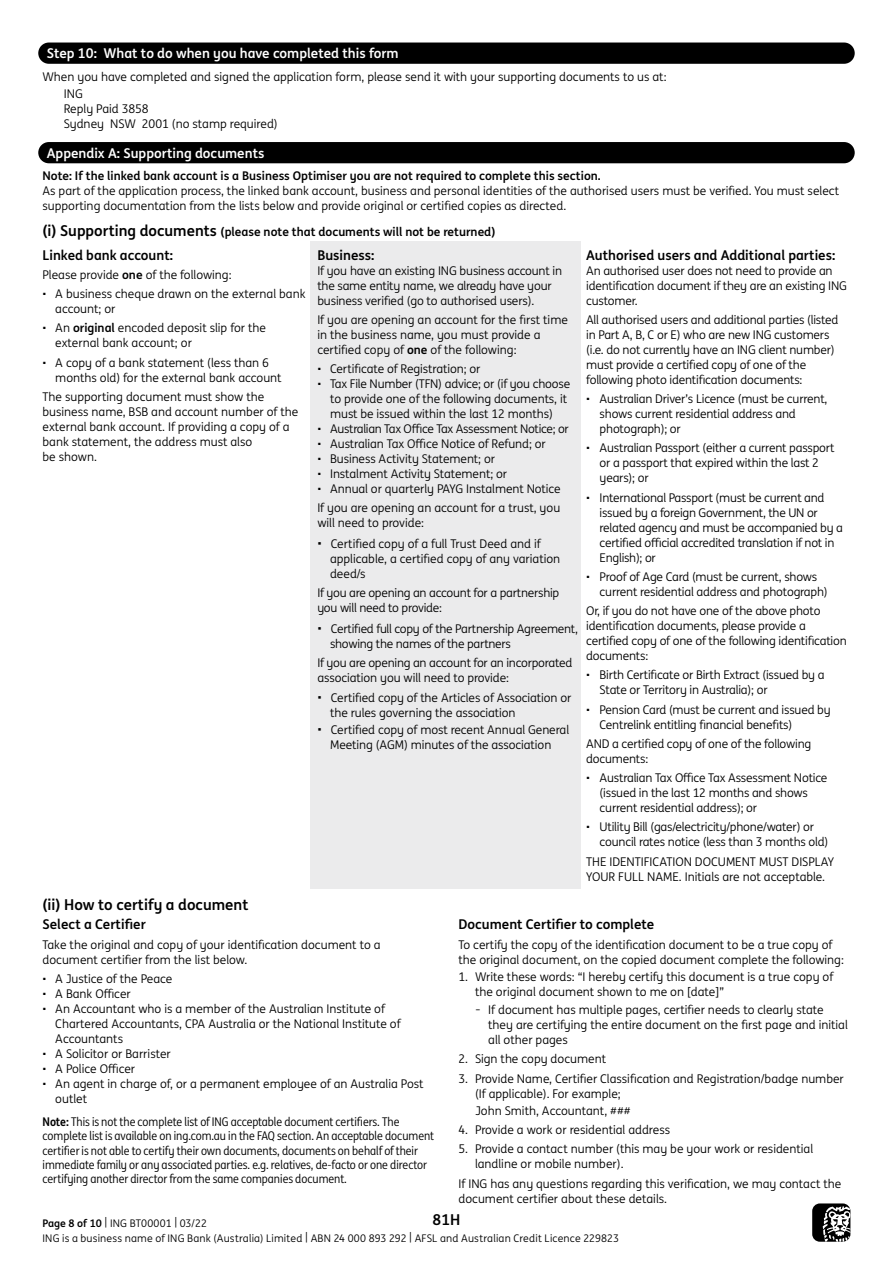
<style>
.page{position:relative;width:893px;height:1263px;background:#fff}
.page>*{position:absolute;margin:0;border:0;box-sizing:border-box;transform-origin:0 0}
.t1{font:700 15px "ING Me";color:#000}
.t2{font:700 13.5px "ING Me";color:#000}
.t3{font:700 13.5px "ING Me";color:#fff}
.t4{font:12px/15px "ING Me";letter-spacing:-.005em;color:#000}
.t5{font:12px/14.4px "ING Me Narrow";color:#000}
.t6{font:700 12px "ING Me";color:#000}
.t7{font:12px "ING Me";letter-spacing:-.025em;color:#000}
.t8{font:10.5px/15px "ING Me";letter-spacing:.015em;color:#000}
.s1{font-size:15px}
.s2{font-weight:700}
.s3{font-size:13.5px}
</style>
<div class="page">
<div style="left:812px;top:1203px;width:38px;height:39px;background:#000;border-radius:8px"></div>
<svg style="left:823px;top:1206px;width:27px;height:36px"></svg>
<div style="left:310px;top:242px;width:271px;height:647px;background:#ebebec"></div>
<div style="left:38px;top:43px;width:817px;height:21px;background:#000;border-radius:11px"></div>
<div style="left:38px;top:142px;width:817px;height:21px;background:#000;border-radius:11px"></div>
<p class="t3" style="left:47px;top:43px;width:353px">Step 10: What to do when you have completed this form</p>
<p class="t4" style="left:64px;top:68px;width:604px;line-height:17.1px;text-indent:-21px">When you have completed and signed the application form, please send it with your supporting documents to us at:<br>ING</p>
<p class="t4" style="left:64px;top:101px;width:215px">Reply Paid 3858<br>Sydney NSW 2001 (no stamp required)</p>
<p class="t3" style="left:47px;top:142px;width:219px">Appendix A: Supporting documents</p>
<p class="t6" style="left:43px;top:166px;width:560px">Note: If the linked bank account is a Business Optimiser you are not required to complete this section.</p>
<p class="t4" style="left:43px;top:182px;width:798px">As part of the application process, the linked bank account, business and personal identities of the authorised users must be verified. You must select supporting documentation from the lists below and provide original or certified copies as directed.</p>
<p class="t6" style="left:43px;top:222px;width:454px"><span class="s1">(i) Supporting documents</span> (please note that documents will not be returned)</p>
<p class="t2" style="left:43px;top:244px;width:132px">Linked bank account:</p>
<p class="t4" style="left:43px;top:267px;width:191px">Please provide <span class="s2">one</span> of the following:</p>
<p class="t4" style="left:55px;top:286px;width:252px;text-indent:-13px">• A business cheque drawn on the external bank account; or</p>
<p class="t4" style="left:55px;top:320px;width:212px;text-indent:-13px">• An <span class="s2">original</span> encoded deposit slip for the external bank account; or</p>
<p class="t4" style="left:55px;top:354px;width:228px;text-indent:-13px">• A copy of a bank statement (less than 6 months old) for the external bank account</p>
<p class="t4" style="left:43px;top:389px;width:257px">The supporting document must show the business name, BSB and account number of the external bank account. If providing a copy of a bank statement, the address must also<br>be shown.</p>
<p class="t2" style="left:586px;top:244px;width:251px">Authorised users and Additional parties:</p>
<p class="t4" style="left:586px;top:262px;width:262px">An authorised user does not need to provide an identification document if they are an existing ING customer.</p>
<p class="t4" style="left:586px;top:312px;width:254px">All authorised users and additional parties (listed in Part A, B, C or E) who are new ING customers (i.e. do not currently have an ING client number) must provide a certified copy of one of the following photo identification documents:</p>
<p class="t4" style="left:600px;top:391px;width:229px;text-indent:-14px">• Australian Driver’s Licence (must be current, shows current residential address and photograph); or</p>
<p class="t4" style="left:600px;top:440px;width:236px;text-indent:-14px">• Australian Passport (either a current passport or a passport that expired within the last 2 years); or</p>
<p class="t4" style="left:600px;top:489px;width:245px;text-indent:-14px">• International Passport (must be current and issued by a foreign Government, the UN or related agency and must be accompanied by a certified official accredited translation if not in English); or</p>
<p class="t4" style="left:600px;top:569px;width:230px;text-indent:-14px">• Proof of Age Card (must be current, shows current residential address and photograph)</p>
<p class="t4" style="left:586px;top:603px;width:262px">Or, if you do not have one of the above photo identification documents, please provide a certified copy of one of the following identification documents:</p>
<p class="t4" style="left:600px;top:667px;width:226px;text-indent:-14px">• Birth Certificate or Birth Extract (issued by a<br>State or Territory in Australia); or</p>
<p class="t4" style="left:600px;top:701px;width:232px;text-indent:-14px">• Pension Card (must be current and issued by<br>Centrelink entitling financial benefits)</p>
<p class="t4" style="left:586px;top:736px;width:227px">AND a certified copy of one of the following documents:</p>
<p class="t4" style="left:600px;top:770px;width:229px;text-indent:-14px">• Australian Tax Office Tax Assessment Notice (issued in the last 12 months and shows current residential address); or</p>
<p class="t4" style="left:600px;top:819px;width:230px;text-indent:-14px">• Utility Bill (gas/electricity/phone/water) or council rates notice (less than 3 months old)</p>
<p class="t4" style="left:586px;top:853px;width:249px">THE IDENTIFICATION DOCUMENT MUST DISPLAY<br>YOUR FULL NAME. Initials are not acceptable.</p>
<p class="t2" style="left:317px;top:244px;width:59px">Business:</p>
<p class="t4" style="left:317px;top:262px;width:246px">If you have an existing ING business account in the same entity name, we already have your business verified (go to authorised users).</p>
<p class="t4" style="left:317px;top:312px;width:252px">If you are opening an account for the first time in the business name, you must provide a certified copy of <span class="s2">one</span> of the following:</p>
<p class="t4" style="left:317px;top:361px;width:165px">• Certificate of Registration; or</p>
<p class="t4" style="left:330px;top:376px;width:242px;text-indent:-13px">• Tax File Number (TFN) advice; or (if you choose to provide one of the following documents, it must be issued within the last 12 months)</p>
<p class="t7" style="left:317px;top:420px;width:253px">• Australian Tax Office Tax Assessment Notice; or</p>
<p class="t4" style="left:317px;top:436px;width:230px">• Australian Tax Office Notice of Refund; or</p>
<p class="t4" style="left:317px;top:451px;width:179px">• Business Activity Statement; or</p>
<p class="t4" style="left:317px;top:466px;width:191px">• Instalment Activity Statement; or</p>
<p class="t4" style="left:317px;top:479px;width:245px;line-height:19.2px">• Annual or quarterly PAYG Instalment Notice<br>If you are opening an account for a trust, you</p>
<p class="t4" style="left:317px;top:515px;width:108px">will need to provide:</p>
<p class="t4" style="left:330px;top:536px;width:232px;text-indent:-13px"><span class="s3">•</span> Certified copy of a full Trust Deed and if applicable, a certified copy of any variation deed/s</p>
<p class="t4" style="left:317px;top:585px;width:243px">If you are opening an account for a partnership you will need to provide:</p>
<p class="t4" style="left:330px;top:620px;width:249px;text-indent:-13px"><span class="s3">•</span> Certified full copy of the Partnership Agreement, showing the names of the partners</p>
<p class="t4" style="left:317px;top:655px;width:256px">If you are opening an account for an incorporated association you will need to provide:</p>
<p class="t4" style="left:330px;top:690px;width:243px;text-indent:-13px"><span class="s3">•</span> Certified copy of the Articles of Association or the rules governing the association</p>
<p class="t4" style="left:317px;top:721px;width:253px;text-align:center"><span class="s3">•</span> Certified copy of most recent Annual General<br>Meeting (AGM) minutes of the association</p>
<p class="t1" style="left:43px;top:892px;width:207px">(ii) How to certify a document</p>
<p class="t2" style="left:43px;top:914px;width:105px">Select a Certifier</p>
<p class="t4" style="left:43px;top:936px;width:340px">Take the original and copy of your identification document to a document certifier from the list below.</p>
<p class="t4" style="left:43px;top:971px;width:131px">• A Justice of the Peace</p>
<p class="t4" style="left:43px;top:986px;width:90px">• A Bank Officer</p>
<p class="t4" style="left:55px;top:1001px;width:347px;text-indent:-13px">• An Accountant who is a member of the Australian Institute of<br>Chartered Accountants, CPA Australia or the National Institute of<br>Accountants</p>
<p class="t4" style="left:43px;top:1046px;width:130px">• A Solicitor or Barrister</p>
<p class="t4" style="left:43px;top:1061px;width:94px">• A Police Officer</p>
<p class="t4" style="left:55px;top:1076px;width:370px;text-indent:-13px">• An agent in charge of, or a permanent employee of an Australia Post outlet</p>
<p class="t5" style="left:43px;top:1114px;width:393px"><span class="s2">Note:</span> This is not the complete list of ING acceptable document certifiers. The complete list is available on ing.com.au in the FAQ section. An acceptable document certifier is not able to certify their own documents, documents on behalf of their immediate family or any associated parties. e.g. relatives, de-facto or one director certifying another director from the same companies document.</p>
<p class="t2" style="left:458px;top:914px;width:197px">Document Certifier to complete</p>
<p class="t4" style="left:458px;top:936px;width:387px">To certify the copy of the identification document to be a true copy of the original document, on the copied document complete the following:</p>
<p class="t4" style="left:475px;top:968px;width:360px;text-indent:-16px">1. Write these words: “I hereby certify this document is a true copy of the original document shown to me on [date]”</p>
<p class="t4" style="left:488px;top:1002px;width:361px;text-indent:-13px"><span class="s3">-</span> If document has multiple pages, certifier needs to clearly state they are certifying the entire document on the first page and initial all other pages</p>
<p class="t4" style="left:458px;top:1051px;width:149px">2. Sign the copy document</p>
<p class="t4" style="left:475px;top:1070px;width:370px;text-indent:-16px">3. Provide Name, Certifier Classification and Registration/badge number (If applicable). For example;</p>
<p class="t4" style="left:475px;top:1102px;width:156px">John Smith, Accountant, ###</p>
<p class="t4" style="left:458px;top:1122px;width:213px">4. Provide a work or residential address</p>
<p class="t4" style="left:475px;top:1141px;width:340px;text-indent:-16px">5. Provide a contact number (this may be your work or residential landline or mobile number).</p>
<p class="t4" style="left:458px;top:1175px;width:384px">If ING has any questions regarding this verification, we may contact the document certifier about these details.</p>
<p class="t1" style="left:433px;top:1207px;width:29px">81H</p>
<p class="t8" style="left:43px;top:1215px;width:578px"><span class="s2">Page 8 of 10</span> | ING BT00001 | 03/22<br>ING is a business name of ING Bank (Australia) Limited | ABN 24 000 893 292 | AFSL and Australian Credit Licence 229823</p>
</div>
